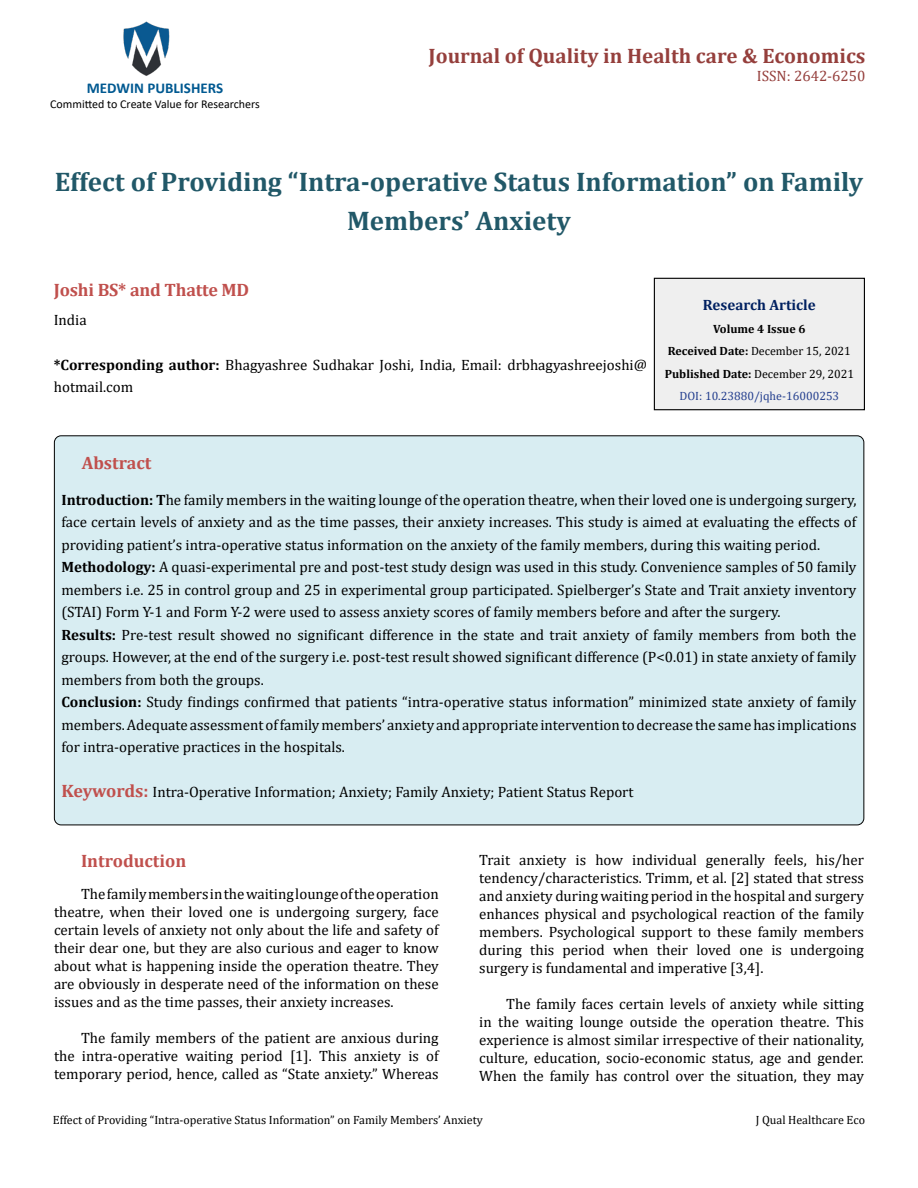
<style>
.page{position:relative;width:918px;height:1188px;background:#fff}
.page>*{position:absolute;margin:0;border:0;box-sizing:border-box;transform-origin:0 0}
.t1{font:700 27px/39px "Cambria";color:#215868;text-align:center}
.t2{font:700 21px "Cambria";color:#953f3c}
.t3{font:700 18px "Cambria";letter-spacing:-.005em;color:#c0504d}
.t4{font:15px/18px "Cambria";color:#000;text-align:justify}
.t5{font:700 15px "Calibri";color:#005991}
.t6{font:700 15px "Cambria";color:#002060}
.t7{font:15px "Cambria";color:#953f3c}
.t8{font:700 12px/22.5px "Cambria";color:#000;text-align:center}
.t9{font:12px "Cambria";color:#000}
.t10{font:12px "Calibri";color:#000}
.s1{font-weight:700}
.s2{font-weight:400}
.s3{font-weight:400;color:#25408f}
.s4{font-weight:700;font-size:18px;color:#c0504d}
</style>
<div class="page">
<img style="left:123px;top:21px;width:47px;height:55px">
<div style="left:654px;top:278px;width:210px;height:132px;background:#efefef"></div>
<div style="left:654px;top:278px;width:211px;height:132px;border:1px solid #000"></div>
<div style="left:54px;top:436px;width:810px;height:389px;background:#d8edf2;border-radius:7px"></div>
<p class="t5" style="left:87px;top:78px;width:138px">MEDWIN PUBLISHERS</p>
<p class="t10" style="left:50px;top:95px;width:211px">Committed to Create Value for Researchers</p>
<h2 class="t2" style="left:429px;top:42px;width:438px">Journal of Quality in Health care &amp; Economics</h2>
<p class="t7" style="left:757px;top:68px;width:110px">ISSN: 2642-6250</p>
<h1 class="t1" style="left:55px;top:161px;width:810px">Effect of Providing “Intra-operative Status Information” on Family<br>Members’ Anxiety</h1>
<p class="t3" style="left:54px;top:277px;width:197px">Joshi BS* and Thatte MD</p>
<p class="t4" style="left:54px;top:311px;width:35px">India</p>
<p class="t4" style="left:54px;top:354px;width:595px;line-height:22.5px"><span class="s1">*Corresponding author:</span> Bhagyashree Sudhakar Joshi, India, Email: drbhagyashreejoshi@ hotmail.com</p>
<p class="t6" style="left:703px;top:294px;width:114px">Research Article</p>
<p class="t8" style="left:665px;top:317px;width:191px">Volume 4 Issue 6<br>Received Date: <span class="s2">December 15, 2021<br></span>Published Date: <span class="s2">December 29, 2021<br></span><span class="s3">DOI: 10.23880/jqhe-16000253</span></p>
<p class="t3" style="left:82px;top:450px;width:71px">Abstract</p>
<p class="t4" style="left:62px;top:488px;width:797px;line-height:22.5px;text-align:left"><span class="s1">Introduction: T</span>he family members in the waiting lounge of the operation theatre, when their loved one is undergoing surgery, face certain levels of anxiety and as the time passes, their anxiety increases. This study is aimed at evaluating the effects of providing patient’s intra-operative status information on the anxiety of the family members, during this waiting period.<br><span class="s1">Methodology:</span> A quasi-experimental pre and post-test study design was used in this study. Convenience samples of 50 family members i.e. 25 in control group and 25 in experimental group participated. Spielberger’s State and Trait anxiety inventory (STAI) Form Y-1 and Form Y-2 were used to assess anxiety scores of family members before and after the surgery.<br><span class="s1">Results:</span> Pre-test result showed no significant difference in the state and trait anxiety of family members from both the groups. However, at the end of the surgery i.e. post-test result showed significant difference (P&lt;0.01) in state anxiety of family members from both the groups.<br><span class="s1">Conclusion:</span> Study findings confirmed that patients “intra-operative status information” minimized state anxiety of family members. Adequate assessment of family members’ anxiety and appropriate intervention to decrease the same has implications for intra-operative practices in the hospitals.</p>
<p class="t4" style="left:62px;top:783px;width:574px"><span class="s4">Keywords:</span> Intra-Operative Information; Anxiety; Family Anxiety; Patient Status Report</p>
<p class="t3" style="left:81px;top:848px;width:107px">Introduction</p>
<p class="t4" style="left:54px;top:885px;width:386px;text-indent:27px">The family members in the waiting lounge of the operation theatre, when their loved one is undergoing surgery, face certain levels of anxiety not only about the life and safety of their dear one, but they are also curious and eager to know about what is happening inside the operation theatre. They are obviously in desperate need of the information on these issues and as the time passes, their anxiety increases.</p>
<p class="t4" style="left:54px;top:1029px;width:386px;text-indent:27px">The family members of the patient are anxious during the intra-operative waiting period [1]. This anxiety is of temporary period, hence, called as “State anxiety.” Whereas</p>
<p class="t4" style="left:479px;top:851px;width:386px">Trait anxiety is how individual generally feels, his/her tendency/characteristics. Trimm, et al. [2] stated that stress and anxiety during waiting period in the hospital and surgery enhances physical and psychological reaction of the family members. Psychological support to these family members during this period when their loved one is undergoing surgery is fundamental and imperative [3,4].</p>
<p class="t4" style="left:479px;top:995px;width:386px;text-indent:27px">The family faces certain levels of anxiety while sitting in the waiting lounge outside the operation theatre. This experience is almost similar irrespective of their nationality, culture, education, socio-economic status, age and gender.<br>When the family has control over the situation, they may</p>
<p class="t9" style="left:53px;top:1113px;width:431px">Effect of Providing “Intra-operative Status Information” on Family Members’ Anxiety</p>
<p class="t9" style="left:756px;top:1113px;width:111px">J Qual Healthcare Eco</p>
</div>
